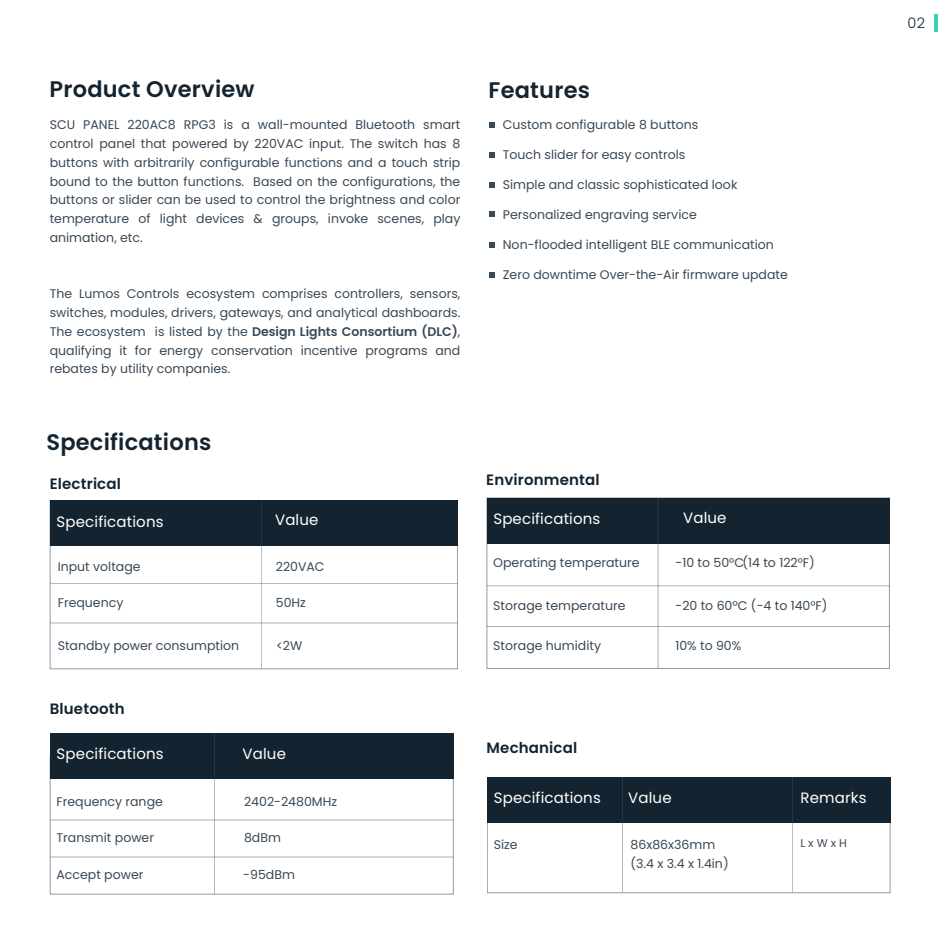
<style>
.page{position:relative;width:938px;height:938px;background:#fff}
.page>*{position:absolute;margin:0;border:0;box-sizing:border-box;transform-origin:0 0}
.t1{font:600 22.5px "Poppins";letter-spacing:.01em;color:#132430}
.t2{font:15px "Poppins";letter-spacing:.01em;color:#fff}
.t3{font:600 15px "Poppins";letter-spacing:.01em;color:#132430}
.t4{font:300 14.5px "Poppins";color:#132430}
.t5{font:12.5px/18.8px "Poppins";color:#394956;text-align:justify}
.t6{font:11.25px "Poppins";color:#394956}
.s1{font-weight:600}
</style>
<div class="page">
<div style="left:487px;top:777px;width:403px;height:46px;background:#132430"></div>
<div style="left:50px;top:733px;width:403px;height:45px;background:#132430"></div>
<div style="left:50px;top:500px;width:408px;height:46px;background:#132430"></div>
<div style="left:487px;top:498px;width:402px;height:45px;background:#132430"></div>
<hr style="left:50px;top:583px;width:407px;height:1px;background:#3c5666">
<hr style="left:50px;top:622px;width:407px;height:1px;background:#3c5666">
<svg style="left:489px;top:122px;width:6px;height:6px"></svg>
<svg style="left:489px;top:152px;width:6px;height:5px"></svg>
<svg style="left:489px;top:183px;width:6px;height:5px"></svg>
<svg style="left:489px;top:212px;width:6px;height:5px"></svg>
<svg style="left:489px;top:242px;width:6px;height:5px"></svg>
<svg style="left:489px;top:272px;width:6px;height:5px"></svg>
<hr style="left:261px;top:500px;width:1px;height:168px;background:#3c5666">
<hr style="left:934px;top:14px;width:3px;height:17px;background:#3bd4ae">
<div style="left:50px;top:755px;width:403px;height:139px;border:1px solid #132430"></div>
<hr style="left:50px;top:856px;width:403px;height:1px;background:#3c5666">
<hr style="left:50px;top:819px;width:403px;height:1px;background:#3c5666">
<hr style="left:214px;top:733px;width:1px;height:161px;background:#3c5666">
<div style="left:487px;top:791px;width:403px;height:102px;border:1px solid #132430"></div>
<hr style="left:792px;top:777px;width:1px;height:115px;background:#3c5666">
<hr style="left:622px;top:777px;width:1px;height:115px;background:#3c5666">
<div style="left:486px;top:497px;width:403px;height:172px;border:1px solid #132430"></div>
<hr style="left:486px;top:585px;width:403px;height:1px;background:#3c5666">
<hr style="left:486px;top:626px;width:403px;height:1px;background:#3c5666">
<hr style="left:657px;top:498px;width:1px;height:170px;background:#3c5666">
<h1 class="t1" style="left:50px;top:76px;width:206px">Product Overview</h1>
<p class="t5" style="left:50px;top:115px;width:412px">SCU PANEL 220AC8 RPG3 is a wall-mounted Bluetooth smart control panel that powered by 220VAC input. The switch has 8 buttons with arbitrarily configurable functions and a touch strip bound to the button functions. Based on the configurations, the buttons or slider can be used to control the brightness and color temperature of light devices &amp; groups, invoke scenes, play animation, etc.</p>
<p class="t5" style="left:50px;top:284px;width:412px">The Lumos Controls ecosystem comprises controllers, sensors, switches, modules, drivers, gateways, and analytical dashboards.<br>The ecosystem is listed by the <span class="s1">Design Lights Consortium (DLC)</span>, qualifying it for energy conservation incentive programs and rebates by utility companies.</p>
<h1 class="t1" style="left:46px;top:429px;width:166px">Specifications</h1>
<h1 class="t1" style="left:488px;top:77px;width:103px">Features</h1>
<p class="t5" style="left:503px;top:115px;width:197px">Custom configurable 8 buttons</p>
<p class="t5" style="left:503px;top:145px;width:184px">Touch slider for easy controls</p>
<p class="t5" style="left:503px;top:175px;width:236px">Simple and classic sophisticated look</p>
<p class="t5" style="left:503px;top:205px;width:195px">Personalized engraving service</p>
<p class="t5" style="left:503px;top:235px;width:272px">Non-flooded intelligent BLE communication</p>
<p class="t5" style="left:503px;top:265px;width:286px">Zero downtime Over-the-Air firmware update</p>
<p class="t3" style="left:486px;top:471px;width:115px">Environmental</p>
<p class="t3" style="left:50px;top:475px;width:73px">Electrical</p>
<p class="t2" style="left:57px;top:513px;width:109px">Specifications</p>
<p class="t2" style="left:275px;top:511px;width:45px">Value</p>
<p class="t2" style="left:493px;top:510px;width:109px">Specifications</p>
<p class="t2" style="left:683px;top:508px;width:45px">Value</p>
<p class="t5" style="left:58px;top:557px;width:84px">Input voltage</p>
<p class="t5" style="left:276px;top:557px;width:50px">220VAC</p>
<p class="t5" style="left:58px;top:593px;width:67px">Frequency</p>
<p class="t5" style="left:58px;top:636px;width:183px">Standby power consumption</p>
<p class="t5" style="left:493px;top:553px;width:148px">Operating temperature</p>
<p class="t5" style="left:675px;top:553px;width:141px">-10 to 50°C(14 to 122°F)</p>
<p class="t5" style="left:493px;top:596px;width:134px">Storage temperature</p>
<p class="t5" style="left:493px;top:636px;width:109px">Storage humidity</p>
<p class="t5" style="left:675px;top:636px;width:67px">10% to 90%</p>
<p class="t5" style="left:675px;top:596px;width:154px">-20 to 60ºC (-4 to 140°F)</p>
<p class="t5" style="left:276px;top:593px;width:32px">50Hz</p>
<p class="t5" style="left:276px;top:636px;width:28px">&lt;2W</p>
<p class="t3" style="left:50px;top:700px;width:76px">Bluetooth</p>
<p class="t2" style="left:57px;top:745px;width:109px">Specifications</p>
<p class="t2" style="left:242px;top:745px;width:45px">Value</p>
<p class="t5" style="left:56px;top:791px;width:108px">Frequency range</p>
<p class="t5" style="left:244px;top:791px;width:94px">2402-2480MHz</p>
<p class="t5" style="left:56px;top:828px;width:99px">Transmit power</p>
<p class="t5" style="left:244px;top:828px;width:38px">8dBm</p>
<p class="t5" style="left:56px;top:864px;width:88px">Accept power</p>
<p class="t5" style="left:243px;top:865px;width:53px">-95dBm</p>
<p class="t3" style="left:486px;top:739px;width:92px">Mechanical</p>
<p class="t2" style="left:494px;top:789px;width:109px">Specifications</p>
<p class="t2" style="left:628px;top:789px;width:45px">Value</p>
<p class="t2" style="left:800px;top:789px;width:68px">Remarks</p>
<p class="t5" style="left:494px;top:835px;width:25px">Size</p>
<p class="t5" style="left:630px;top:835px;width:100px">86x86x36mm (3.4 x 3.4 x 1.4in)</p>
<p class="t6" style="left:800px;top:837px;width:48px">L x W x H</p>
<p class="t4" style="left:907px;top:14px;width:19px">02</p>
</div>
